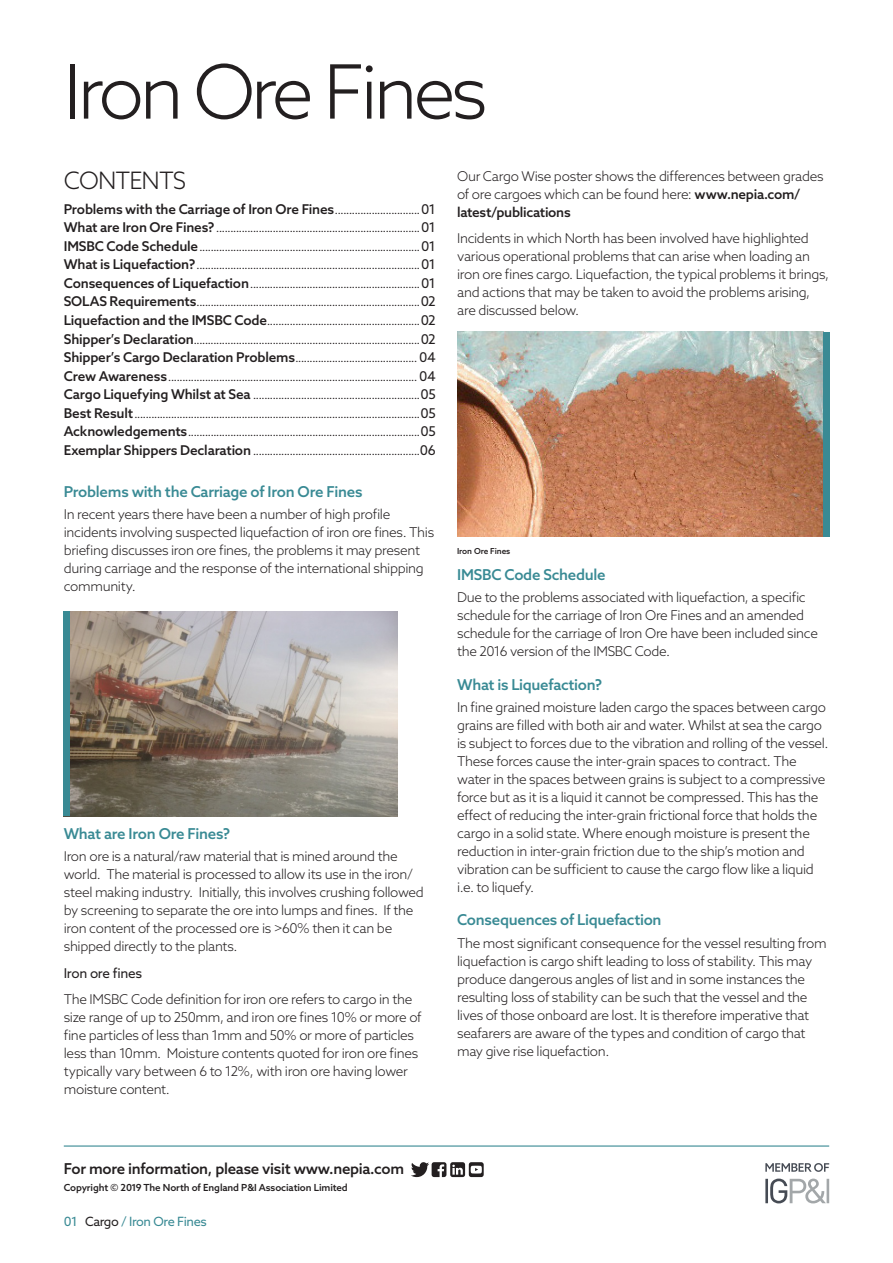
<style>
.page{position:relative;width:893px;height:1263px;background:#fff}
.page>*{position:absolute;margin:0;border:0;box-sizing:border-box;transform-origin:0 0}
.NORTH_-_Title{font:300 75px "Azo Sans";letter-spacing:-.06em;color:#231f20}
.NORTH_-_Contents_-_H{font:300 24px "Azo Sans";letter-spacing:-.04em;color:#231f20}
.NORTH_-_Sub_Header{font:500 15px "Azo Sans";letter-spacing:-.02em;color:#398a94}
.NORTH_-_Footer{font:500 15px "Azo Sans";letter-spacing:-.02em;color:#231f20}
.NORTH_-_Body_2{font:300 13.5px/18px "Azo Sans";letter-spacing:-.025em;color:#231f20}
.NORTH_-_Contents_-_L{font:500 13.5px "Azo Sans";letter-spacing:-.015em;color:#231f20}
.NORTH_-_Body_2-2{font:13.5px "Azo Sans";letter-spacing:-.02em;color:#231f20}
.NORTH_-_Navigation{font:12.75px "Azo Sans";letter-spacing:-.03em;color:#398a94}
.NORTH_-_Contents_-_L-2{font:10.5px "Azo Sans";color:#231f20}
.NORTH_-_Footer-2{font:500 9.75px "Azo Sans";letter-spacing:-.01em;color:#231f20}
.NORTH_-_Copyright{font:500 8.25px "Azo Sans";letter-spacing:-.01em;color:#231f20}
.s1{font-weight:400;font-size:10.5px}
.s2{font-weight:400}
.s3{font-weight:500;font-size:13.5px}
.s4{font-size:13.5px}
.s5{font-weight:500}
.s6{color:#231f20}
</style>
<div class="page">
<hr style="left:64px;top:1145px;width:765px;height:1px;background:#398a94">
<svg style="left:411px;top:1162px;width:73px;height:15px"></svg>
<svg style="left:765px;top:1178px;width:64px;height:25px"></svg>
<svg style="left:765px;top:1163px;width:64px;height:9px"></svg>
<img style="left:457px;top:332px;width:366px;height:205px">
<div style="left:823px;top:332px;width:6px;height:205px;background:#398a94"></div>
<img style="left:70px;top:611px;width:327px;height:205px">
<div style="left:64px;top:611px;width:6px;height:205px;background:#398a94"></div>
<p class="NORTH_-_Title" style="left:64px;top:43px;width:425px">Iron Ore Fines</p>
<p class="NORTH_-_Contents_-_H" style="left:64px;top:165px;width:124px">CONTENTS</p>
<p class="NORTH_-_Contents_-_L" style="left:64px;top:200px;width:374px">Problems with the Carriage of Iron Ore Fines<span class="s1">..............................</span><span class="s2">01</span></p>
<p class="NORTH_-_Contents_-_L-2" style="left:64px;top:222px;width:374px"><span class="s3">What are Iron Ore Fines?</span> ........................................................................<span class="s4">01</span></p>
<p class="NORTH_-_Contents_-_L-2" style="left:64px;top:240px;width:374px"><span class="s3">IMSBC Code Schedule</span>..............................................................................<span class="s4">01</span></p>
<p class="NORTH_-_Contents_-_L-2" style="left:64px;top:259px;width:374px"><span class="s3">What is Liquefaction?</span>...............................................................................<span class="s4">01</span></p>
<p class="NORTH_-_Contents_-_L-2" style="left:64px;top:277px;width:374px"><span class="s3">Consequences of Liquefaction</span>............................................................<span class="s4">01</span></p>
<p class="NORTH_-_Contents_-_L-2" style="left:64px;top:296px;width:374px"><span class="s3">SOLAS Requirements</span>...............................................................................<span class="s4">02</span></p>
<p class="NORTH_-_Contents_-_L-2" style="left:64px;top:314px;width:374px"><span class="s3">Liquefaction and the IMSBC Code</span>......................................................<span class="s4">02</span></p>
<p class="NORTH_-_Contents_-_L-2" style="left:64px;top:333px;width:374px"><span class="s3">Shipper’s Declaration</span>................................................................................<span class="s4">02</span></p>
<p class="NORTH_-_Contents_-_L-2" style="left:64px;top:351px;width:374px"><span class="s3">Shipper’s Cargo Declaration Problems</span>........................................... <span class="s4">04</span></p>
<p class="NORTH_-_Contents_-_L-2" style="left:64px;top:370px;width:374px"><span class="s3">Crew Awareness</span>........................................................................................ <span class="s4">04</span></p>
<p class="NORTH_-_Contents_-_L-2" style="left:64px;top:388px;width:374px"><span class="s3">Cargo Liquefying Whilst at Sea</span> ...........................................................<span class="s4">05</span></p>
<p class="NORTH_-_Contents_-_L-2" style="left:64px;top:407px;width:374px"><span class="s3">Best Result</span>.....................................................................................................<span class="s4">05</span></p>
<p class="NORTH_-_Contents_-_L-2" style="left:64px;top:425px;width:374px"><span class="s3">Acknowledgements</span>..................................................................................<span class="s4">05</span></p>
<p class="NORTH_-_Contents_-_L-2" style="left:64px;top:444px;width:374px"><span class="s3">Exemplar Shippers Declaration</span> ...........................................................<span class="s4">06</span></p>
<p class="NORTH_-_Sub_Header" style="left:64px;top:481px;width:300px">Problems with the Carriage of Iron Ore Fines</p>
<p class="NORTH_-_Body_2" style="left:64px;top:505px;width:372px">In recent years there have been a number of high profile incidents involving suspected liquefaction of iron ore fines. This briefing discusses iron ore fines, the problems it may present during carriage and the response of the international shipping community.</p>
<p class="NORTH_-_Sub_Header" style="left:64px;top:824px;width:168px">What are Iron Ore Fines?</p>
<p class="NORTH_-_Body_2" style="left:64px;top:847px;width:362px">Iron ore is a natural/raw material that is mined around the world. The material is processed to allow its use in the iron/ steel making industry. Initially, this involves crushing followed by screening to separate the ore into lumps and fines. If the iron content of the processed ore is &gt;60% then it can be shipped directly to the plants.</p>
<p class="NORTH_-_Body_2-2" style="left:64px;top:964px;width:80px">Iron ore fines</p>
<p class="NORTH_-_Body_2" style="left:64px;top:990px;width:359px">The IMSBC Code definition for iron ore refers to cargo in the size range of up to 250mm, and iron ore fines 10% or more of fine particles of less than 1mm and 50% or more of particles less than 10mm. Moisture contents quoted for iron ore fines typically vary between 6 to 12%, with iron ore having lower moisture content.</p>
<p class="NORTH_-_Body_2" style="left:457px;top:167px;width:368px">Our Cargo Wise poster shows the differences between grades of ore cargoes which can be found here: <span class="s5">www.nepia.com/ latest/publications</span></p>
<p class="NORTH_-_Body_2" style="left:457px;top:229px;width:374px">Incidents in which North has been involved have highlighted various operational problems that can arise when loading an iron ore fines cargo. Liquefaction, the typical problems it brings, and actions that may be taken to avoid the problems arising, are discussed below.</p>
<p class="NORTH_-_Copyright" style="left:457px;top:545px;width:55px">Iron Ore Fines</p>
<p class="NORTH_-_Sub_Header" style="left:457px;top:565px;width:150px">IMSBC Code Schedule</p>
<p class="NORTH_-_Body_2" style="left:457px;top:588px;width:362px">Due to the problems associated with liquefaction, a specific schedule for the carriage of Iron Ore Fines and an amended schedule for the carriage of Iron Ore have been included since the 2016 version of the IMSBC Code.</p>
<p class="NORTH_-_Sub_Header" style="left:457px;top:674px;width:147px">What is Liquefaction?</p>
<p class="NORTH_-_Body_2" style="left:457px;top:698px;width:373px">In fine grained moisture laden cargo the spaces between cargo grains are filled with both air and water. Whilst at sea the cargo is subject to forces due to the vibration and rolling of the vessel.<br>These forces cause the inter-grain spaces to contract. The water in the spaces between grains is subject to a compressive force but as it is a liquid it cannot be compressed. This has the effect of reducing the inter-grain frictional force that holds the cargo in a solid state. Where enough moisture is present the reduction in inter-grain friction due to the ship’s motion and vibration can be sufficient to cause the cargo flow like a liquid i.e. to liquefy.</p>
<p class="NORTH_-_Sub_Header" style="left:457px;top:910px;width:206px">Consequences of Liquefaction</p>
<p class="NORTH_-_Body_2" style="left:457px;top:934px;width:371px">The most significant consequence for the vessel resulting from liquefaction is cargo shift leading to loss of stability. This may produce dangerous angles of list and in some instances the resulting loss of stability can be such that the vessel and the lives of those onboard are lost. It is therefore imperative that seafarers are aware of the types and condition of cargo that may give rise liquefaction.</p>
<p class="NORTH_-_Footer" style="left:64px;top:1159px;width:342px">For more information, please visit www.nepia.com</p>
<p class="NORTH_-_Footer-2" style="left:64px;top:1181px;width:286px">Copyright © 2019 The North of England P&amp;I Association Limited</p>
<p class="NORTH_-_Navigation" style="left:64px;top:1213px;width:145px">01 <span class="s6">Cargo</span> / Iron Ore Fines</p>
</div>
